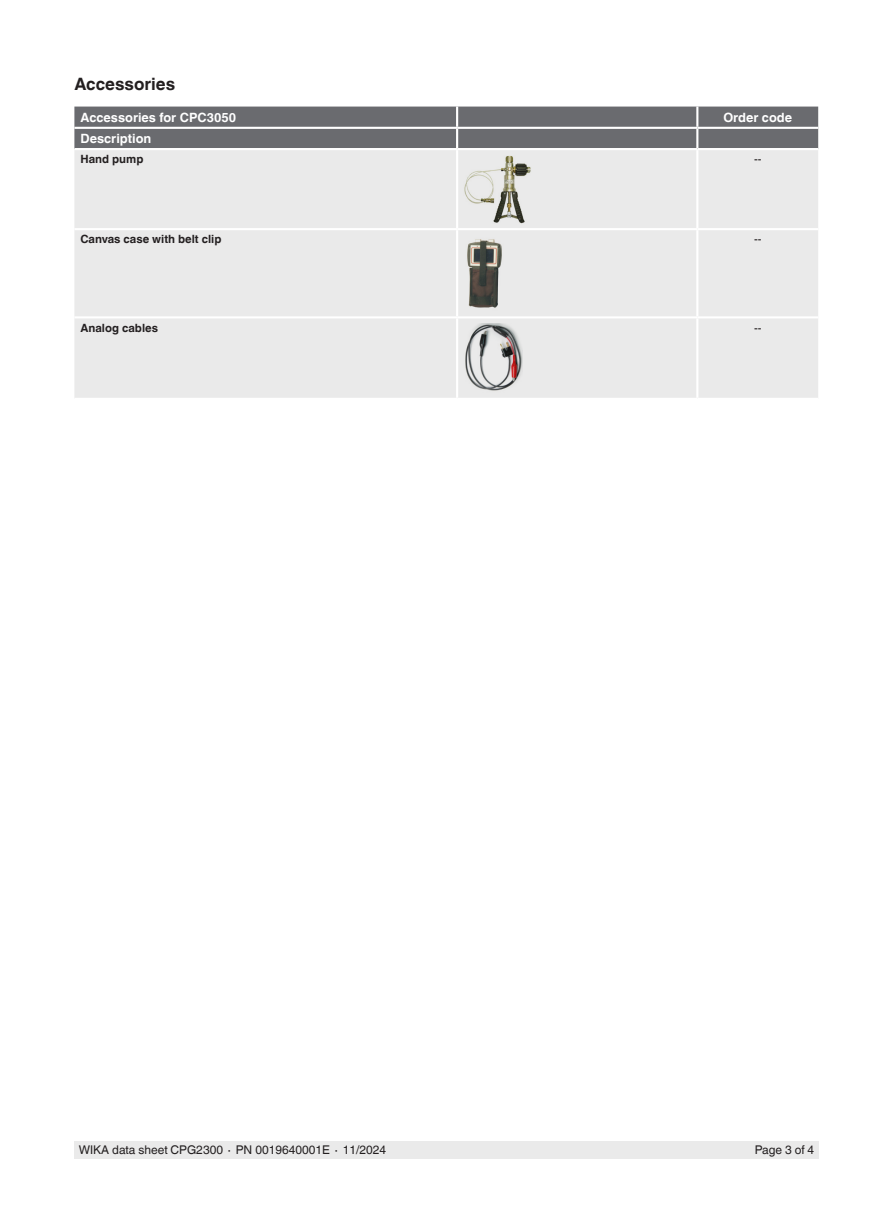
<style>
.page{position:relative;width:893px;height:1215px;background:#fff}
.page>*{position:absolute;margin:0;border:0;box-sizing:border-box;transform-origin:0 0}
.Subheadline1{font:700 17.1px "Helvetica World";color:#231f20}
.Tables_-_Headline{font:700 12.75px "Helvetica World";color:#fff}
.t1{font:12px "Helvetica World";color:#231f20}
.Tables_-_Running_text_bold{font:700 11.4px "Helvetica World";color:#231f20}
.Tables_-_Running_text{font:700 11.4px "Helvetica World";color:#231f20}
.Tables_-_Running_text-2{font:11.4px "Helvetica World";color:#231f20}
</style>
<div class="page">
<div style="left:74px;top:1141px;width:745px;height:18px;background:#eaeaea"></div>
<div style="left:74px;top:150px;width:744px;height:248px;background:#eaeaea"></div>
<svg style="left:74px;top:107px;width:744px;height:41px;background:#727377"></svg>
<hr style="left:456px;top:150px;width:2px;height:78px;background:#fff">
<hr style="left:696px;top:150px;width:2px;height:78px;background:#fff">
<hr style="left:74px;top:228px;width:383px;height:2px;background:#fff">
<hr style="left:457px;top:228px;width:240px;height:2px;background:#fff">
<hr style="left:456px;top:230px;width:2px;height:86px;background:#fff">
<hr style="left:697px;top:228px;width:121px;height:2px;background:#fff">
<hr style="left:696px;top:230px;width:2px;height:86px;background:#fff">
<hr style="left:74px;top:316px;width:383px;height:2px;background:#fff">
<hr style="left:457px;top:316px;width:240px;height:2px;background:#fff">
<hr style="left:456px;top:318px;width:2px;height:80px;background:#fff">
<hr style="left:697px;top:316px;width:121px;height:2px;background:#fff">
<hr style="left:696px;top:318px;width:2px;height:80px;background:#fff">
<img style="left:463px;top:155px;width:68px;height:68px">
<img style="left:463px;top:235px;width:42px;height:76px">
<img style="left:463px;top:323px;width:59px;height:70px">
<p class="Subheadline1" style="left:74px;top:74px;width:102px">Accessories</p>
<p class="Tables_-_Headline" style="left:80px;top:110px;width:157px">Accessories for CPC3050</p>
<p class="Tables_-_Headline" style="left:723px;top:110px;width:70px">Order code</p>
<p class="Tables_-_Headline" style="left:80px;top:131px;width:72px">Description</p>
<p class="Tables_-_Running_text_bold" style="left:80px;top:153px;width:65px">Hand pump</p>
<p class="Tables_-_Running_text-2" style="left:754px;top:153px;width:9px">--</p>
<p class="Tables_-_Running_text_bold" style="left:80px;top:233px;width:143px">Canvas case with belt clip</p>
<p class="Tables_-_Running_text-2" style="left:754px;top:233px;width:9px">--</p>
<p class="Tables_-_Running_text" style="left:80px;top:321px;width:79px">Analog cables</p>
<p class="Tables_-_Running_text-2" style="left:754px;top:321px;width:9px">--</p>
<p class="t1" style="left:79px;top:1143px;width:309px">WIKA data sheet CPG2300 ∙ PN 0019640001E ∙ 11/2024</p>
<p class="t1" style="left:755px;top:1143px;width:61px">Page 3 of 4</p>
</div>
